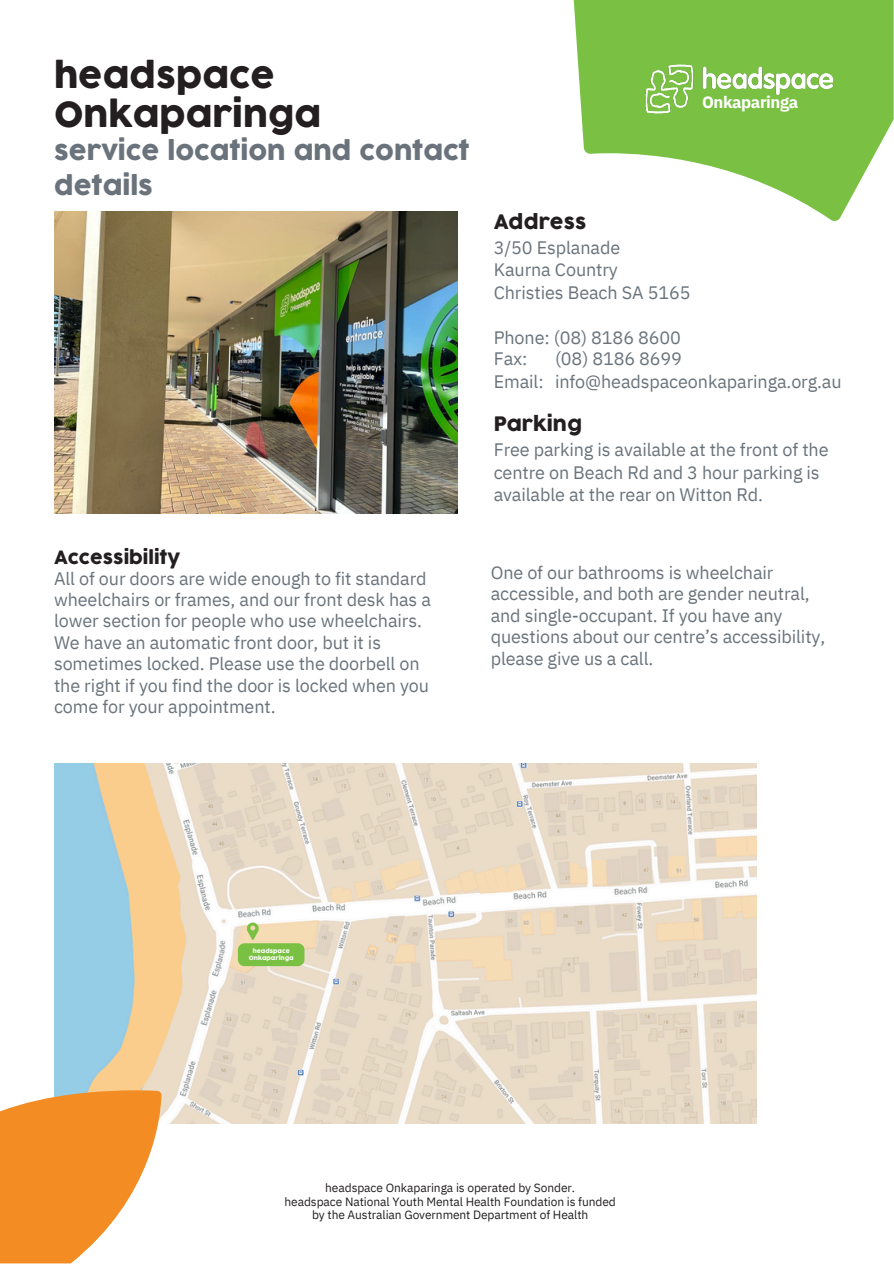
<style>
.page{position:relative;width:894px;height:1264px;background:#fff}
.page>*{position:absolute;margin:0;border:0;box-sizing:border-box;transform-origin:0 0}
.t1{font:34.5px/38.2px "Cocogoose Pro";color:#231f20}
.t2{font:25.5px/34.8px "Cocogoose Pro";color:#6a737b}
.t3{font:19.5px "Cocogoose Pro";color:#231f20}
.t4{font:18px/21.3px "IBM Plex Sans";letter-spacing:-.005em;color:#6a737b}
.t5{font:18px "Cocogoose Pro";color:#231f20}
.t6{font:700 16.65px "IBM Plex Sans";letter-spacing:-.025em;color:#fff}
.t7{font:12px/13.5px "IBM Plex Sans";letter-spacing:-.005em;color:#231f20;text-align:center}
.t8{font:5.7px/6.8px "Cocogoose Pro";color:#fff;text-align:center}
</style>
<div class="page">
<svg style="left:573px;top:0;width:320px;height:221px;fill:#7ac143"></svg>
<img style="left:54px;top:763px;width:702px;height:360px">
<svg style="left:0;top:1090px;width:161px;height:173px"></svg>
<div style="left:238px;top:943px;width:66px;height:23px;background:#7ac143;border-radius:7px"></div>
<svg style="left:247px;top:922px;width:12px;height:17px"></svg>
<img style="left:637px;top:57px;width:203px;height:63px">
<img style="left:54px;top:212px;width:403px;height:301px">
<p class="t1" style="left:54px;top:58px;width:268px">headspace<br>Onkaparinga</p>
<p class="t2" style="left:54px;top:134px;width:417px">service location and contact details</p>
<h3 class="t6" style="left:702px;top:91px;width:98px">Onkaparinga</h3>
<h3 class="t3" style="left:493px;top:208px;width:94px">Address</h3>
<h3 class="t4" style="left:493px;top:235px;width:198px;line-height:22.5px">3/50 Esplanade<br>Kaurna Country<br>Christies Beach SA 5165</h3>
<h3 class="t4" style="left:493px;top:326px;width:189px">Phone: (08) 8186 8600</h3>
<h3 class="t4" style="left:493px;top:347px;width:51px;line-height:22.5px">Fax:<br>Email:</h3>
<h3 class="t4" style="left:555px;top:347px;width:288px;line-height:22.5px">(08) 8186 8699 info@headspaceonkaparinga.org.au</h3>
<p class="t3" style="left:493px;top:411px;width:90px">Parking</p>
<p class="t4" style="left:493px;top:438px;width:336px;line-height:22.5px">Free parking is available at the front of the centre on Beach Rd and 3 hour parking is available at the rear on Witton Rd.</p>
<p class="t5" style="left:54px;top:545px;width:128px">Accessibility</p>
<h3 class="t4" style="left:54px;top:567px;width:378px">All of our doors are wide enough to fit standard wheelchairs or frames, and our front desk has a lower section for people who use wheelchairs.<br>We have an automatic front door, but it is sometimes locked. Please use the doorbell on the right if you find the door is locked when you come for your appointment.</h3>
<h3 class="t4" style="left:490px;top:561px;width:336px">One of our bathrooms is wheelchair accessible, and both are gender neutral, and single-occupant. If you have any questions about our centre’s accessibility, please give us a call.</h3>
<h4 class="t8" style="left:249px;top:947px;width:46px">headspace<br>Onkaparinga</h4>
<h3 class="t7" style="left:284px;top:1180px;width:333px">headspace Onkaparinga is operated by Sonder.<br>headspace National Youth Mental Health Foundation is funded by the Australian Government Department of Health</h3>
</div>
